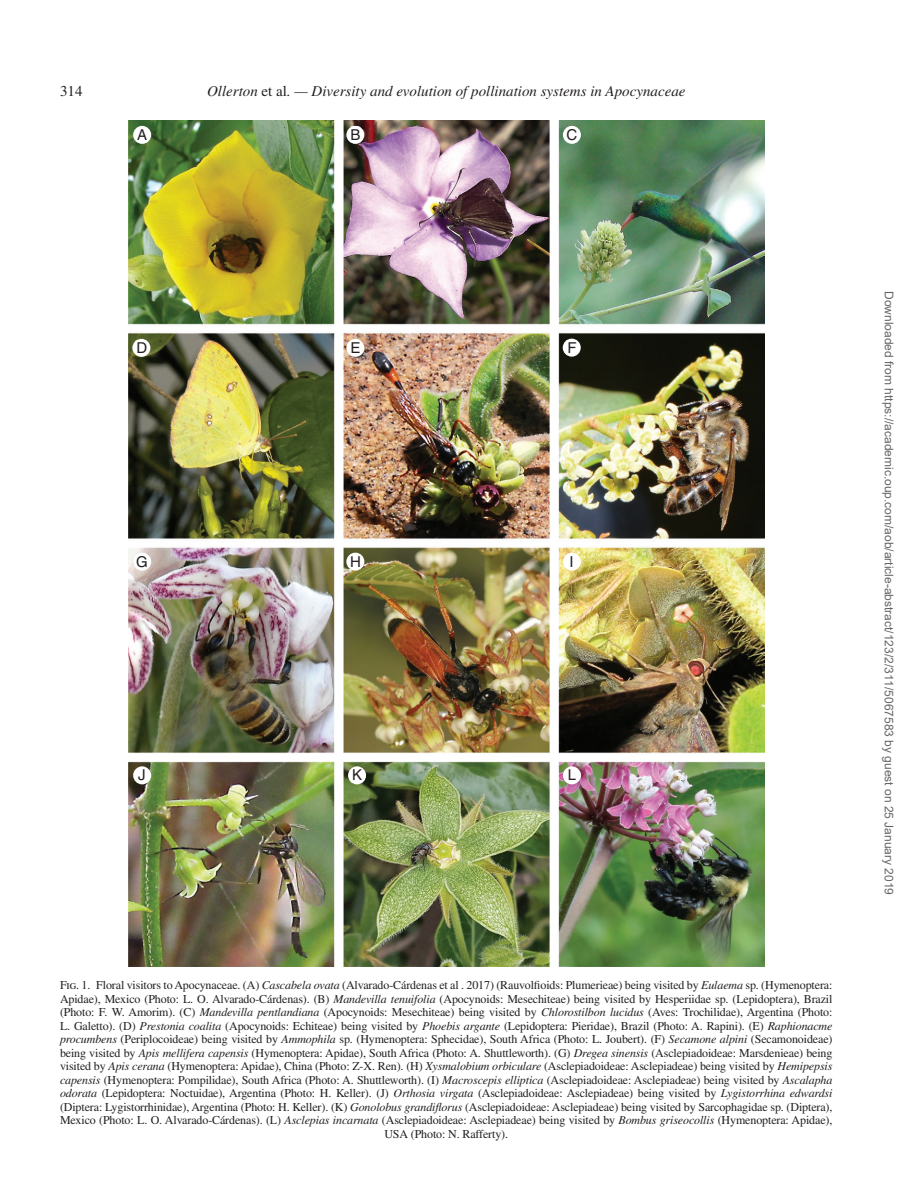
<style>
.page{position:relative;width:918px;height:1186px;background:#fff}
.page>*{position:absolute;margin:0;border:0;box-sizing:border-box;transform-origin:0 0}
.t1{font:italic 15px "Times LT Std";color:#231f20}
.t2{font:15px "Helvetica";color:#231f20}
.t3{font:15px "Times LT Std";color:#231f20}
.t4{font:12px/13.5px "Times LT Std";letter-spacing:-.01em;color:#231f20;text-align:center}
.t5{font:12px "Arial";color:#666}
.s1{font-style:normal}
.s2{font-style:italic}
</style>
<div class="page">
<img style="left:128px;top:120px;width:636px;height:846px">
<div style="left:133px;top:126px;width:18px;height:18px;background:#fff;border-radius:50%"></div>
<div style="left:346px;top:126px;width:18px;height:18px;background:#fff;border-radius:50%"></div>
<div style="left:563px;top:126px;width:18px;height:18px;background:#fff;border-radius:50%"></div>
<div style="left:132px;top:339px;width:18px;height:18px;background:#fff;border-radius:50%"></div>
<div style="left:346px;top:339px;width:18px;height:18px;background:#fff;border-radius:50%"></div>
<div style="left:563px;top:339px;width:18px;height:18px;background:#fff;border-radius:50%"></div>
<div style="left:133px;top:553px;width:18px;height:18px;background:#fff;border-radius:50%"></div>
<div style="left:346px;top:553px;width:18px;height:18px;background:#fff;border-radius:50%"></div>
<div style="left:563px;top:553px;width:18px;height:18px;background:#fff;border-radius:50%"></div>
<div style="left:133px;top:766px;width:18px;height:18px;background:#fff;border-radius:50%"></div>
<div style="left:348px;top:766px;width:18px;height:18px;background:#fff;border-radius:50%"></div>
<div style="left:563px;top:766px;width:18px;height:18px;background:#fff;border-radius:50%"></div>
<p class="t3" style="left:60px;top:82px;width:24px">314</p>
<p class="t1" style="left:207px;top:83px;width:480px">Ollerton <span class="s1">et al</span>. — Diversity and evolution of pollination systems in Apocynaceae</p>
<p class="t2" style="left:137px;top:126px;width:12px">A</p>
<p class="t2" style="left:351px;top:126px;width:12px">B</p>
<p class="t2" style="left:566px;top:126px;width:12px">C</p>
<p class="t2" style="left:136px;top:339px;width:12px">D</p>
<p class="t2" style="left:351px;top:339px;width:12px">E</p>
<p class="t2" style="left:567px;top:339px;width:11px">F</p>
<p class="t2" style="left:136px;top:553px;width:13px">G</p>
<p class="t2" style="left:350px;top:553px;width:12px">H</p>
<p class="t2" style="left:570px;top:553px;width:6px">I</p>
<p class="t2" style="left:138px;top:766px;width:9px">J</p>
<p class="t2" style="left:352px;top:766px;width:12px">K</p>
<p class="t2" style="left:568px;top:766px;width:10px">L</p>
<p class="t4" style="left:60px;top:979px;width:774px">Fig. 1. Floral visitors to Apocynaceae. (A) <span class="s2">Cascabela ovata</span> (Alvarado-Cárdenas et al . 2017) (Rauvolfioids: Plumerieae) being visited by <span class="s2">Eulaema</span> sp. (Hymenoptera:<br>Apidae), Mexico (Photo: L. O. Alvarado-Cárdenas). (B) <span class="s2">Mandevilla tenuifolia</span> (Apocynoids: Mesechiteae) being visited by Hesperiidae sp. (Lepidoptera), Brazil (Photo: F. W. Amorim). (C) <span class="s2">Mandevilla pentlandiana</span> (Apocynoids: Mesechiteae) being visited by <span class="s2">Chlorostilbon lucidus</span> (Aves: Trochilidae), Argentina (Photo:<br>L. Galetto). (D) <span class="s2">Prestonia coalita</span> (Apocynoids: Echiteae) being visited by <span class="s2">Phoebis argante</span> (Lepidoptera: Pieridae), Brazil (Photo: A. Rapini). (E) <span class="s2">Raphionacme procumbens</span> (Periplocoideae) being visited by <span class="s2">Ammophila</span> sp. (Hymenoptera: Sphecidae), South Africa (Photo: L. Joubert). (F) <span class="s2">Secamone alpini</span> (Secamonoideae) being visited by <span class="s2">Apis mellifera capensis</span> (Hymenoptera: Apidae), South Africa (Photo: A. Shuttleworth). (G) <span class="s2">Dregea sinensis</span> (Asclepiadoideae: Marsdenieae) being visited by <span class="s2">Apis cerana</span> (Hymenoptera: Apidae), China (Photo: Z-X. Ren). (H) <span class="s2">Xysmalobium orbiculare</span> (Asclepiadoideae: Asclepiadeae) being visited by <span class="s2">Hemipepsis capensis</span> (Hymenoptera: Pompilidae), South Africa (Photo: A. Shuttleworth). (I) <span class="s2">Macroscepis elliptica</span> (Asclepiadoideae: Asclepiadeae) being visited by <span class="s2">Ascalapha odorata</span> (Lepidoptera: Noctuidae), Argentina (Photo: H. Keller). (J) <span class="s2">Orthosia virgata</span> (Asclepiadoideae: Asclepiadeae) being visited by <span class="s2">Lygistorrhina edwardsi </span>(Diptera: Lygistorrhinidae), Argentina (Photo: H. Keller). (K) <span class="s2">Gonolobus grandiflorus</span> (Asclepiadoideae: Asclepiadeae) being visited by Sarcophagidae sp. (Diptera), Mexico (Photo: L. O. Alvarado-Cárdenas). (L) <span class="s2">Asclepias incarnata</span> (Asclepiadoideae: Asclepiadeae) being visited by <span class="s2">Bombus griseocollis</span> (Hymenoptera: Apidae), USA (Photo: N. Rafferty).</p>
<p class="t5" style="left:893px;top:291px;width:606px;rotate:90deg">Downloaded from https://academic.oup.com/aob/article-abstract/123/2/311/5067583 by guest on 25 January 2019</p>
</div>
